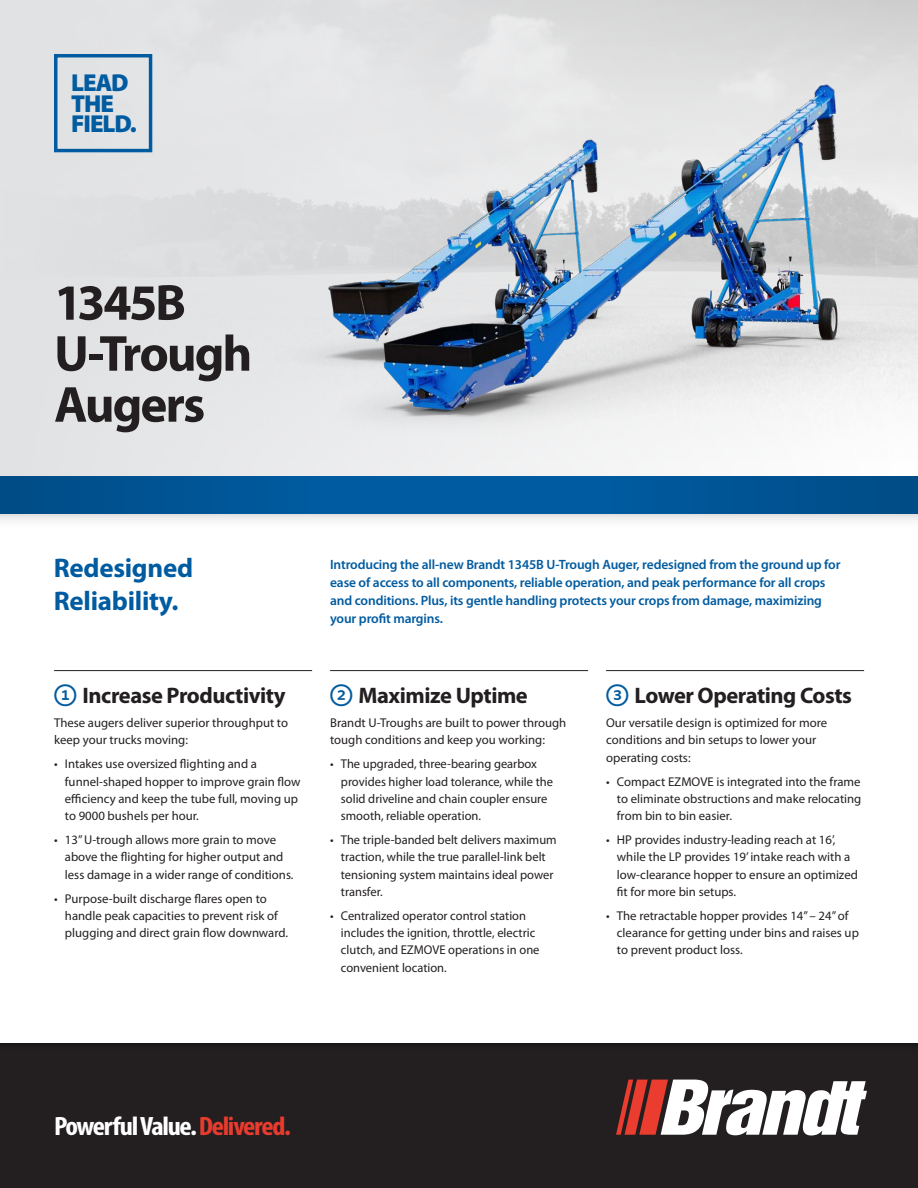
<style>
.page{position:relative;width:918px;height:1188px;background:#fff}
.page>*{position:absolute;margin:0;border:0;box-sizing:border-box;transform-origin:0 0}
.t1{font:700 51px/51px "Myriad Pro";letter-spacing:-.04em;color:#231f20}
.t2{font:700 27px/33px "Myriad Pro";letter-spacing:-.01em;color:#015ba0}
.t3{font:700 condensed 26.55px "Myriad Pro";letter-spacing:-.045em;color:#fff;scale:1.1 1}
.t4{font:900 24.6px/20.5px "Myriad Pro";letter-spacing:-.04em;color:#015ba0}
.SH1{font:700 22.5px "Myriad Pro";letter-spacing:-.02em;color:#231f20}
.First_Paragraph{font:600 13.5px/18px "Myriad Pro";letter-spacing:-.01em;color:#015ba0}
.Bullets{font:12.75px/17.2px "Myriad Pro";color:#231f20}
.s1{font-family:"Whitney Index White Round Bd";font-weight:400;color:#015ba0}
.s2{color:#e73b2e}
</style>
<div class="page">
<div style="left:0;top:0;width:918px;height:476px;background:#e1e2e4"></div>
<svg style="left:0;top:514px;width:918px;height:6px;fill:#eaeaea"></svg>
<div style="left:0;top:476px;width:918px;height:38px;background:#015ba0"></div>
<div style="left:606px;top:476px;width:312px;height:38px;background:#005392"></div>
<div style="left:0;top:476px;width:312px;height:38px;background:#005392"></div>
<hr style="left:54px;top:670px;width:258px;height:1px;background:#231f20">
<hr style="left:606px;top:670px;width:258px;height:1px;background:#231f20">
<hr style="left:330px;top:670px;width:258px;height:1px;background:#231f20">
<div style="left:54px;top:54px;width:98px;height:98px;border:3px solid #015ba0"></div>
<img style="left:301px;top:66px;width:617px;height:400px">
<div style="left:0;top:1042px;width:918px;height:146px;background:#231f20"></div>
<svg style="left:616px;top:1080px;width:251px;height:55px"></svg>
<p class="t4" style="left:71px;top:73px;width:67px">LEAD<br>THE<br>FIELD.</p>
<p class="t1" style="left:54px;top:275px;width:200px">1345B<br>U-Trough<br>Augers</p>
<h3 class="t2" style="left:54px;top:551px;width:141px">Redesigned<br>Reliability.</h3>
<p class="SH1" style="left:54px;top:681px;width:233px"><span class="s1">1</span> Increase Productivity</p>
<p class="Bullets" style="left:54px;top:714px;width:236px">These augers deliver superior throughput to keep your trucks moving:</p>
<p class="Bullets" style="left:65px;top:755px;width:237px;text-indent:-11px">• Intakes use oversized flighting and a funnel-shaped hopper to improve grain flow efficiency and keep the tube full, moving up to 9000 bushels per hour.</p>
<p class="Bullets" style="left:65px;top:831px;width:230px;text-indent:-11px">• 13” U-trough allows more grain to move above the flighting for higher output and less damage in a wider range of conditions.</p>
<p class="Bullets" style="left:65px;top:889px;width:225px;text-indent:-11px">• Purpose-built discharge flares open to handle peak capacities to prevent risk of plugging and direct grain flow downward.</p>
<p class="First_Paragraph" style="left:330px;top:555px;width:512px">Introducing the all-new Brandt 1345B U-Trough Auger, redesigned from the ground up for ease of access to all components, reliable operation, and peak performance for all crops and conditions. Plus, its gentle handling protects your crops from damage, maximizing your profit margins.</p>
<p class="SH1" style="left:330px;top:681px;width:199px"><span class="s1">2</span> Maximize Uptime</p>
<p class="Bullets" style="left:330px;top:714px;width:238px">Brandt U-Troughs are built to power through tough conditions and keep you working:</p>
<p class="Bullets" style="left:341px;top:755px;width:214px;text-indent:-11px">• The upgraded, three-bearing gearbox provides higher load tolerance, while the solid driveline and chain coupler ensure smooth, reliable operation.</p>
<p class="Bullets" style="left:341px;top:831px;width:217px;text-indent:-11px">• The triple-banded belt delivers maximum traction, while the true parallel-link belt tensioning system maintains ideal power transfer.</p>
<p class="Bullets" style="left:341px;top:907px;width:200px;text-indent:-11px">• Centralized operator control station includes the ignition, throttle, electric clutch, and EZMOVE operations in one convenient location.</p>
<p class="SH1" style="left:606px;top:681px;width:247px"><span class="s1">3</span> Lower Operating Costs</p>
<p class="Bullets" style="left:606px;top:714px;width:223px">Our versatile design is optimized for more conditions and bin setups to lower your operating costs:</p>
<p class="Bullets" style="left:617px;top:772px;width:246px;text-align:justify;text-indent:-11px">• Compact EZMOVE is integrated into the frame to eliminate obstructions and make relocating from bin to bin easier.</p>
<p class="Bullets" style="left:617px;top:831px;width:243px;text-indent:-11px">• HP provides industry-leading reach at 16’, while the LP provides 19’ intake reach with a low-clearance hopper to ensure an optimized fit for more bin setups.</p>
<p class="Bullets" style="left:617px;top:907px;width:244px;text-indent:-11px">• The retractable hopper provides 14” – 24” of clearance for getting under bins and raises up to prevent product loss.</p>
<p class="t3" style="left:54px;top:1109px;width:217px">Powerful Value.<span class="s2">Delivered.</span></p>
</div>
